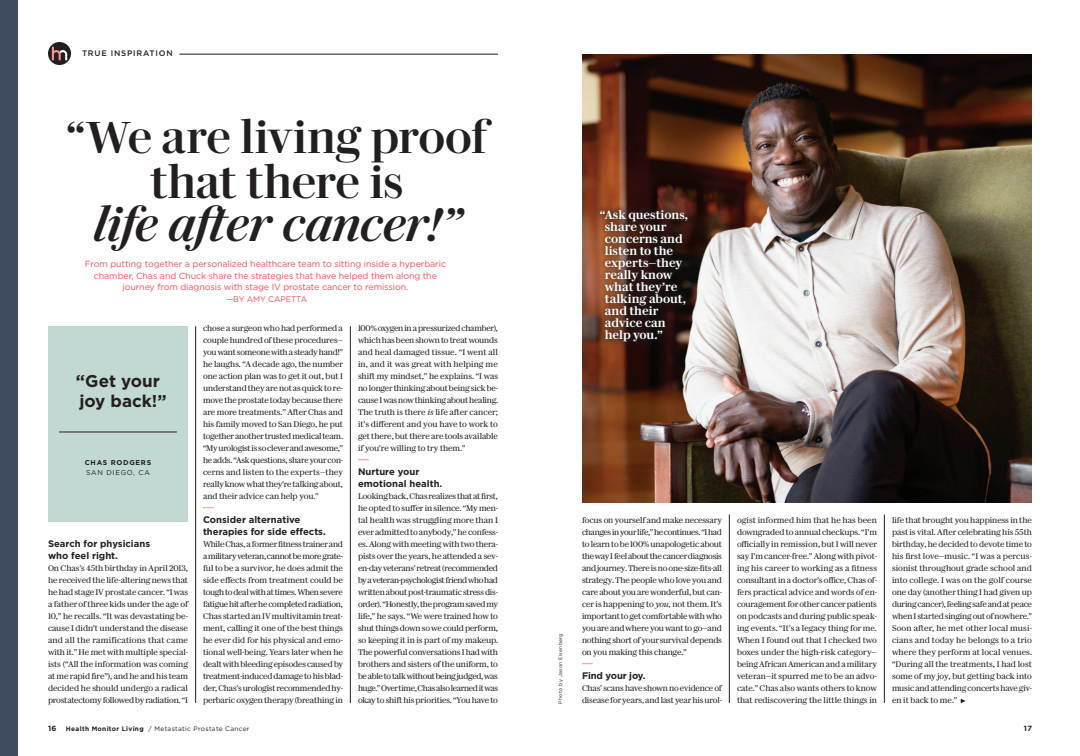
<style>
.page{position:relative;width:1080px;height:756px;background:#fff}
.page>*{position:absolute;margin:0;border:0;box-sizing:border-box;transform-origin:0 0}
.HEADLINE_SERIF{font:italic 500 47.1px "Darby Serif Display";letter-spacing:-.015em;color:#231f20}
.HEADLINE_SERIF-2{font:500 45px/45px "Darby Serif Display";letter-spacing:-.01em;color:#231f20;text-align:center}
.HED_Patient_Feature{font:700 17px/20px "Gotham";color:#231f20}
.t1{font:500 12px/12px "Darby Serif Text";letter-spacing:-.005em;color:#fff}
.BODY_COPY_SERIF{font:700 9.5px/12px "Gotham";color:#231f20}
.Cover_Caption{font:8.9px/11.5px "Gotham";letter-spacing:-.01em;color:#ef505b;text-align:center}
.BODY_COPY_SERIF-2{font:8.2px/12px "Darby Serif Text";letter-spacing:-.015em;color:#231f20;text-align:justify}
.Cover_Caption-2{font:8.1px "Gotham";letter-spacing:-.01em;color:#ef505b}
.TOC_Story_Subhead{font:500 8px "Gotham";letter-spacing:.1em;color:#231f20}
.t2{font:700 7.5px "Gotham";color:#231f20}
.InforGraphic_Subhead_Gotham_BOLD{font:700 7px "Gotham";letter-spacing:.1em;color:#231f20}
.InfoGraphic_BOOK{font:7px "Gotham";letter-spacing:.1em;color:#231f20}
.t3{font:6.5px "Gotham";letter-spacing:.05em;color:#231f20}
.GUTTER_CREDIT{font:5px "Gotham";letter-spacing:.05em;color:#231f20}
.s1{font-weight:700}
.s2{font-style:italic}
</style>
<div class="page">
<hr style="left:179px;top:54px;width:319px;height:1px;background:#231f20">
<img style="left:582px;top:54px;width:450px;height:449px">
<hr style="left:729px;top:515px;width:1px;height:188px;background:#231f20">
<hr style="left:195px;top:326px;width:1px;height:377px;background:#231f20">
<hr style="left:350px;top:326px;width:1px;height:377px;background:#231f20">
<hr style="left:884px;top:515px;width:1px;height:188px;background:#231f20">
<svg style="left:48px;top:42px;width:23px;height:23px"></svg>
<svg style="left:52px;top:47px;width:15px;height:13px"></svg>
<div style="left:48px;top:326px;width:140px;height:196px;background:#c2d9d3"></div>
<hr style="left:59px;top:432px;width:118px;height:1px;background:#231f20">
<div style="left:0;top:0;width:18px;height:756px;background:#3f4b5f"></div>
<svg style="left:961px;top:699px;width:5px;height:4px"></svg>
<div style="left:590px;top:199px;width:114px;height:159px;background:#231f20;opacity:.75"></div>
<div style="left:594px;top:204px;width:100px;height:143px;background:#231f20;opacity:.5"></div>
<p class="TOC_Story_Subhead" style="left:82px;top:48px;width:92px">TRUE INSPIRATION</p>
<p class="HEADLINE_SERIF-2" style="left:67px;top:112px;width:422px">“We are living proof that there is</p>
<p class="HEADLINE_SERIF" style="left:93px;top:190px;width:369px">life after cancer!”</p>
<p class="Cover_Caption" style="left:85px;top:258px;width:363px">From putting together a personalized healthcare team to sitting inside a hyperbaric chamber, Chas and Chuck share the strategies that have helped them along the journey from diagnosis with stage IV prostate cancer to remission.</p>
<p class="Cover_Caption-2" style="left:226px;top:294px;width:83px">—BY AMY CAPETTA</p>
<p class="BODY_COPY_SERIF-2" style="left:203px;top:322px;width:142px">chose a surgeon who had performed a couple hundred of these procedures— you want someone with a steady hand!” he laughs. “A decade ago, the number one action plan was to get it out, but I understand they are not as quick to re&shy;move the prostate today because there are more treatments.” After Chas and his family moved to San Diego, he put together another trusted medical team. “My urologist is so clever and awesome,” he adds. “Ask questions, share your con&shy;cerns and listen to the experts—they really know what they're talking about, and their advice can help you.”</p>
<p class="BODY_COPY_SERIF" style="left:203px;top:514px;width:124px">Consider alternative therapies for side effects.</p>
<p class="BODY_COPY_SERIF-2" style="left:203px;top:538px;width:142px">While Chas, a former fitness trainer and a military veteran, cannot be more grate&shy;ful to be a survivor, he does admit the side effects from treatment could be tough to deal with at times. When severe fatigue hit after he completed radiation, Chas started an IV multivitamin treat&shy;ment, calling it one of the best things he ever did for his physical and emo&shy;tional well-being. Years later when he dealt with bleeding episodes caused by treatment-induced damage to his blad&shy;der, Chas’s urologist recommended hy&shy;perbaric oxygen therapy (breathing in</p>
<p class="HED_Patient_Feature" style="left:76px;top:371px;width:92px">“Get your joy back!”</p>
<p class="InforGraphic_Subhead_Gotham_BOLD" style="left:85px;top:458px;width:68px">CHAS RODGERS</p>
<p class="InfoGraphic_BOOK" style="left:86px;top:468px;width:65px">SAN DIEGO, CA</p>
<p class="BODY_COPY_SERIF" style="left:48px;top:538px;width:104px">Search for physicians who feel right.</p>
<p class="BODY_COPY_SERIF-2" style="left:48px;top:562px;width:142px">On Chas’s 45th birthday in April 2013, he received the life-altering news that he had stage IV prostate cancer. “I was a father of three kids under the age of 10,” he recalls. “It was devastating be&shy;cause I didn’t understand the disease and all the ramifications that came with it.” He met with multiple special&shy;ists (“All the information was coming at me rapid fire”), and he and his team decided he should undergo a radical prostatectomy followed by radiation. “I</p>
<p class="t2" style="left:48px;top:723px;width:10px">16</p>
<p class="t3" style="left:66px;top:725px;width:185px"><span class="s1">Health Monitor Living</span> / Metastatic Prostate Cancer</p>
<p class="BODY_COPY_SERIF-2" style="left:358px;top:322px;width:142px">100% oxygen in a pressurized chamber), which has been shown to treat wounds and heal damaged tissue. “I went all in, and it was great with helping me shift my mindset,” he explains. “I was no longer thinking about being sick be&shy;cause I was now thinking about healing.<br>The truth is there <span class="s2">is</span> life after cancer; it’s different and you have to work to get there, but there are tools available if you’re willing to try them.”</p>
<p class="BODY_COPY_SERIF" style="left:358px;top:466px;width:86px">Nurture your emotional health.</p>
<p class="BODY_COPY_SERIF-2" style="left:358px;top:490px;width:142px">Looking back, Chas realizes that at first, he opted to suffer in silence. “My men&shy;tal health was struggling more than I ever admitted to anybody,” he confess&shy;es. Along with meeting with two thera&shy;pists over the years, he attended a sev&shy;en-day veterans’ retreat (recommended by a veteran-psychologist friend who had written about post-traumatic stress dis&shy;order). “Honestly, the program saved my life,” he says. “We were trained how to shut things down so we could perform, so keeping it in is part of my makeup.<br>The powerful conversations I had with brothers and sisters of the uniform, to be able to talk without being judged, was huge.” Over time, Chas also learned it was okay to shift his priorities. “You have to</p>
<p class="t1" style="left:605px;top:208px;width:85px;text-indent:-5px">“Ask questions, share your concerns and listen to the experts—they really know what they’re talking about, and their advice can help you.”</p>
<p class="GUTTER_CREDIT" style="left:557px;top:704px;width:72px;rotate:-90deg">Photo by Jason Eisenberg</p>
<p class="BODY_COPY_SERIF-2" style="left:582px;top:514px;width:142px">focus on yourself and make necessary changes in your life,” he continues. “I had to learn to be 100% unapologetic about the way I feel about the cancer diagnosis and journey. There is no one-size-fits-all strategy. The people who love you and care about you are wonderful, but can&shy;cer is happening to <span class="s2">you</span>, not them. It’s important to get comfortable with who you are and where you want to go—and nothing short of your survival depends on you making this change.”</p>
<p class="BODY_COPY_SERIF" style="left:582px;top:670px;width:65px">Find your joy.</p>
<p class="BODY_COPY_SERIF-2" style="left:582px;top:682px;width:142px">Chas’ scans have shown no evidence of disease for years, and last year his urol-</p>
<p class="BODY_COPY_SERIF-2" style="left:737px;top:514px;width:142px">ogist informed him that he has been downgraded to annual checkups. “I’m officially in remission, but I will never say I’m cancer-free.” Along with pivot&shy;ing his career to working as a fitness consultant in a doctor’s office, Chas of&shy;fers practical advice and words of en&shy;couragement for other cancer patients on podcasts and during public speak&shy;ing events. “It’s a legacy thing for me.<br>When I found out that I checked two boxes under the high-risk category— being African American and a military veteran—it spurred me to be an advo&shy;cate.” Chas also wants others to know that rediscovering the little things in</p>
<p class="BODY_COPY_SERIF-2" style="left:892px;top:514px;width:142px">life that brought you happiness in the past is vital. After celebrating his 55th birthday, he decided to devote time to his first love—music. “I was a percus&shy;sionist throughout grade school and into college. I was on the golf course one day (another thing I had given up during cancer), feeling safe and at peace when I started singing out of nowhere.” Soon after, he met other local musi&shy;cians and today he belongs to a trio where they perform at local venues. “During all the treatments, I had lost some of my joy, but getting back into music and attending concerts have giv&shy;en it back to me.”</p>
<p class="t2" style="left:1024px;top:723px;width:10px">17</p>
</div>
